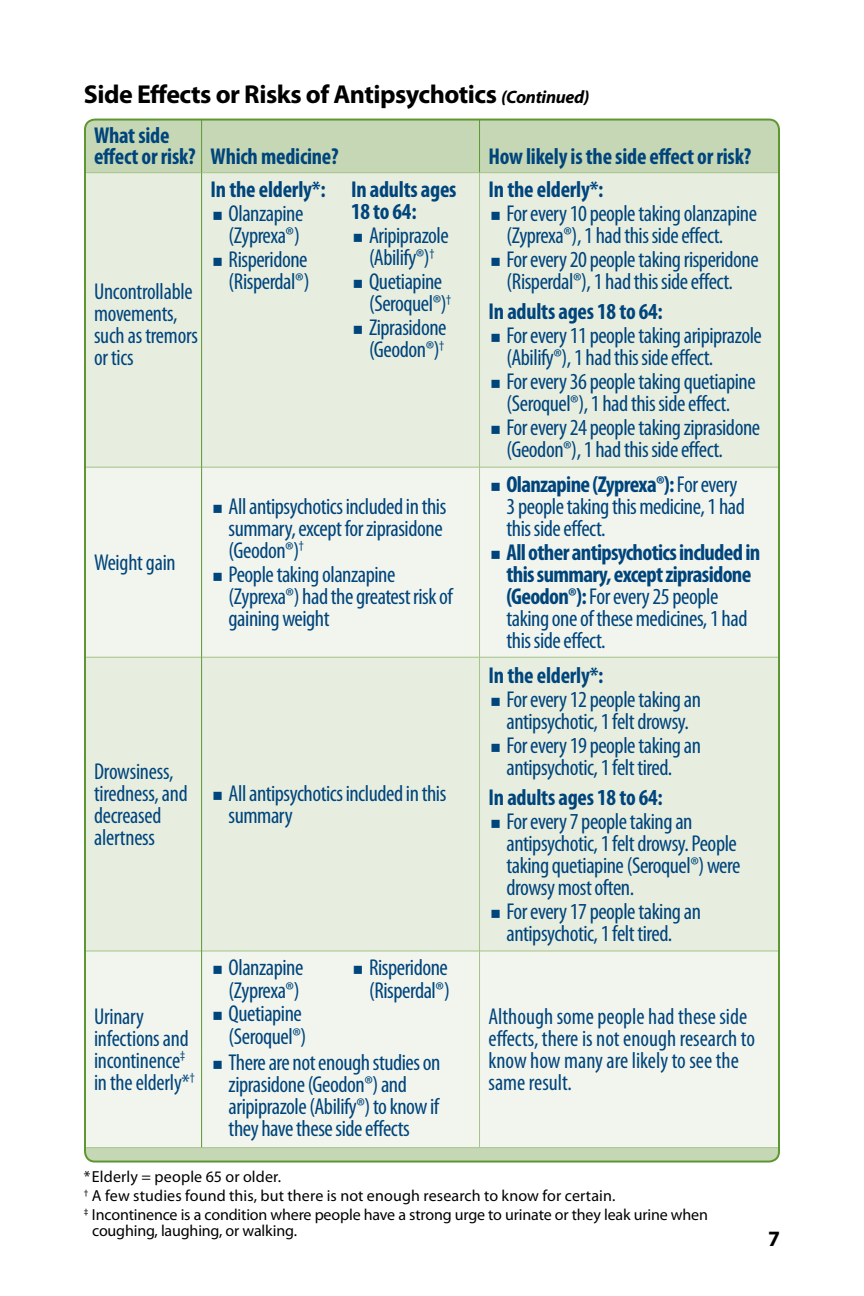
<style>
.page{position:relative;width:864px;height:1296px;background:#fff}
.page>*{position:absolute;margin:0;border:0;box-sizing:border-box;transform-origin:0 0}
.t1{font:700 26px "Myriad Pro";letter-spacing:-.02em;color:#000}
.t2{font:condensed 23px/22px "Myriad Pro";letter-spacing:-.02em;color:#00447c}
.t3{font:700 condensed 23px/21px "Myriad Pro";letter-spacing:-.01em;color:#00447c}
.t4{font:700 condensed 23px/22px "Myriad Pro";letter-spacing:-.03em;color:#00447c}
.t5{font:condensed 23px/22px "Myriad Pro";color:#00447c}
.t6{font:700 22px "Myriad Pro";color:#000}
.t7{font:16px/19px "Myriad Pro";letter-spacing:-.01em;color:#000}
.s1{font-style:italic;font-size:18px}
.s2{font-weight:700}
.s3{font-weight:400}
</style>
<div class="page">
<div style="left:85px;top:120px;width:694px;height:1042px;background:#c5d7b4;border-radius:10px"></div>
<div style="left:87px;top:173px;width:690px;height:294px;background:#e7eee0"></div>
<svg style="left:87px;top:468px;width:690px;height:679px;background:#ecf1e7"></svg>
<hr style="left:85px;top:172px;width:117px;height:1px;background:#a5c38a">
<hr style="left:202px;top:172px;width:140px;height:1px;background:#a5c38a">
<hr style="left:342px;top:172px;width:138px;height:1px;background:#a5c38a">
<hr style="left:480px;top:172px;width:299px;height:1px;background:#a5c38a">
<hr style="left:85px;top:467px;width:116px;height:1px;background:#a5c38a">
<hr style="left:202px;top:467px;width:140px;height:1px;background:#a5c38a">
<hr style="left:342px;top:467px;width:137px;height:1px;background:#a5c38a">
<hr style="left:480px;top:467px;width:299px;height:1px;background:#a5c38a">
<hr style="left:85px;top:657px;width:116px;height:1px;background:#a5c38a">
<hr style="left:202px;top:657px;width:140px;height:1px;background:#a5c38a">
<hr style="left:342px;top:657px;width:137px;height:1px;background:#a5c38a">
<hr style="left:480px;top:657px;width:299px;height:1px;background:#a5c38a">
<hr style="left:85px;top:951px;width:116px;height:1px;background:#a5c38a">
<hr style="left:202px;top:951px;width:140px;height:1px;background:#a5c38a">
<hr style="left:342px;top:951px;width:137px;height:1px;background:#a5c38a">
<hr style="left:480px;top:951px;width:299px;height:1px;background:#a5c38a">
<hr style="left:85px;top:1147px;width:117px;height:1px;background:#a5c38a">
<hr style="left:202px;top:1147px;width:140px;height:1px;background:#a5c38a">
<hr style="left:342px;top:1147px;width:138px;height:1px;background:#a5c38a">
<hr style="left:480px;top:1147px;width:299px;height:1px;background:#a5c38a">
<hr style="left:85px;top:120px;width:1px;height:52px;background:#5e9732">
<hr style="left:201px;top:120px;width:1px;height:52px;background:#5e9732">
<hr style="left:201px;top:173px;width:1px;height:294px;background:#5e9732">
<hr style="left:201px;top:467px;width:1px;height:190px;background:#5e9732">
<hr style="left:201px;top:657px;width:1px;height:294px;background:#5e9732">
<hr style="left:201px;top:951px;width:1px;height:103px;background:#5e9732">
<hr style="left:201px;top:1054px;width:1px;height:93px;background:#5e9732">
<hr style="left:479px;top:120px;width:1px;height:52px;background:#5e9732">
<hr style="left:479px;top:173px;width:1px;height:294px;background:#a5c38a">
<hr style="left:479px;top:467px;width:1px;height:190px;background:#a5c38a">
<hr style="left:479px;top:657px;width:1px;height:294px;background:#a5c38a">
<hr style="left:479px;top:951px;width:1px;height:103px;background:#a5c38a">
<hr style="left:479px;top:1054px;width:1px;height:93px;background:#a5c38a">
<svg style="left:214px;top:212px;width:8px;height:8px"></svg>
<svg style="left:214px;top:258px;width:8px;height:8px"></svg>
<svg style="left:354px;top:234px;width:8px;height:8px"></svg>
<svg style="left:354px;top:280px;width:8px;height:8px"></svg>
<svg style="left:354px;top:326px;width:8px;height:8px"></svg>
<svg style="left:492px;top:212px;width:8px;height:8px"></svg>
<svg style="left:492px;top:258px;width:8px;height:8px"></svg>
<svg style="left:492px;top:334px;width:8px;height:8px"></svg>
<svg style="left:492px;top:380px;width:8px;height:8px"></svg>
<svg style="left:492px;top:426px;width:8px;height:8px"></svg>
<svg style="left:214px;top:505px;width:8px;height:8px"></svg>
<svg style="left:214px;top:573px;width:8px;height:8px"></svg>
<svg style="left:492px;top:483px;width:8px;height:8px"></svg>
<svg style="left:492px;top:551px;width:8px;height:8px"></svg>
<svg style="left:214px;top:792px;width:8px;height:8px"></svg>
<svg style="left:492px;top:698px;width:8px;height:8px"></svg>
<svg style="left:492px;top:744px;width:8px;height:8px"></svg>
<svg style="left:492px;top:820px;width:8px;height:8px"></svg>
<svg style="left:492px;top:910px;width:8px;height:8px"></svg>
<svg style="left:214px;top:966px;width:8px;height:8px"></svg>
<svg style="left:214px;top:1012px;width:8px;height:8px"></svg>
<svg style="left:354px;top:966px;width:8px;height:8px"></svg>
<svg style="left:214px;top:1060px;width:8px;height:9px"></svg>
<p class="t1" style="left:84px;top:78px;width:507px">Side Effects or Risks of Antipsychotics <span class="s1">(Continued)</span></p>
<p class="t3" style="left:94px;top:124px;width:246px">What side<br>effect or risk? Which medicine?</p>
<p class="t3" style="left:489px;top:145px;width:264px">How likely is the side effect or risk?</p>
<p class="t2" style="left:94px;top:280px;width:105px">Uncontrollable movements, such as tremors or tics</p>
<p class="t3" style="left:211px;top:179px;width:116px">In the elderly*:</p>
<p class="t2" style="left:229px;top:202px;width:82px;line-height:22.6px">Olanzapine (Zyprexa®)<br>Risperidone (Risperdal®)</p>
<p class="t3" style="left:351px;top:178px;width:107px;line-height:22px">In adults ages<br>18 to 64:</p>
<p class="t2" style="left:369px;top:224px;width:84px;line-height:22.8px">Aripiprazole (Abilify®)<sup>†<br></sup>Quetiapine (Seroquel®)<sup>†<br></sup>Ziprasidone (Geodon®)<sup>†</sup></p>
<p class="t2" style="left:94px;top:551px;width:83px">Weight gain</p>
<p class="t2" style="left:229px;top:495px;width:226px">All antipsychotics included in this summary, except for ziprasidone (Geodon®)<sup>†<br></sup>People taking olanzapine (Zyprexa®) had the greatest risk of gaining weight</p>
<p class="t2" style="left:94px;top:760px;width:95px">Drowsiness, tiredness, and decreased alertness</p>
<p class="t2" style="left:229px;top:782px;width:219px">All antipsychotics included in this summary</p>
<p class="t3" style="left:489px;top:179px;width:116px">In the elderly*:</p>
<p class="t2" style="left:507px;top:202px;width:254px;line-height:22.6px">For every 10 people taking olanzapine (Zyprexa®), 1 had this side effect.<br>For every 20 people taking risperidone (Risperdal®), 1 had this side effect.</p>
<p class="t3" style="left:489px;top:301px;width:176px">In adults ages 18 to 64:</p>
<p class="t2" style="left:507px;top:324px;width:257px;line-height:22.8px">For every 11 people taking aripiprazole (Abilify®), 1 had this side effect.<br>For every 36 people taking quetiapine (Seroquel®), 1 had this side effect.<br>For every 24 people taking ziprasidone (Geodon®), 1 had this side effect.</p>
<p class="t2" style="left:507px;top:473px;width:240px"><span class="s2">Olanzapine (Zyprexa®):</span> For every<br>3 people taking this medicine, 1 had this side effect.</p>
<p class="t4" style="left:507px;top:541px;width:255px">All other antipsychotics included in this summary, except ziprasidone (Geodon®): <span class="s3">For every 25 people taking one of these medicines, 1 had this side effect.</span></p>
<p class="t3" style="left:489px;top:664px;width:116px">In the elderly*:</p>
<p class="t2" style="left:507px;top:688px;width:196px;line-height:22.6px">For every 12 people taking an antipsychotic, 1 felt drowsy.<br>For every 19 people taking an antipsychotic, 1 felt tired.</p>
<p class="t3" style="left:489px;top:786px;width:176px">In adults ages 18 to 64:</p>
<p class="t2" style="left:507px;top:810px;width:235px">For every 7 people taking an antipsychotic, 1 felt drowsy. People taking quetiapine (Seroquel®) were drowsy most often.<br>For every 17 people taking an antipsychotic, 1 felt tired.</p>
<p class="t2" style="left:229px;top:956px;width:79px;line-height:22.6px">Olanzapine (Zyprexa®)<br>Quetiapine (Seroquel®)</p>
<p class="t2" style="left:369px;top:957px;width:82px">Risperidone (Risperdal®)</p>
<p class="t5" style="left:489px;top:1005px;width:268px">Although some people had these side effects, there is not enough research to know how many are likely to see the same result.</p>
<p class="t2" style="left:94px;top:1005px;width:102px">Urinary infections and incontinence<sup>‡ </sup>in the elderly*<sup>†</sup></p>
<p class="t2" style="left:229px;top:1051px;width:213px">There are not enough studies on ziprasidone (Geodon®) and aripiprazole (Abilify®) to know if they have these side effects</p>
<p class="t7" style="left:84px;top:1167px;width:625px">*Elderly = people 65 or older.<br><sup>†</sup> A few studies found this, but there is not enough research to know for certain.<br><sup>‡</sup> Incontinence is a condition where people have a strong urge to urinate or they leak urine when</p>
<p class="t7" style="left:92px;top:1221px;width:206px">coughing, laughing, or walking.</p>
<p class="t6" style="left:768px;top:1224px;width:13px">7</p>
</div>
